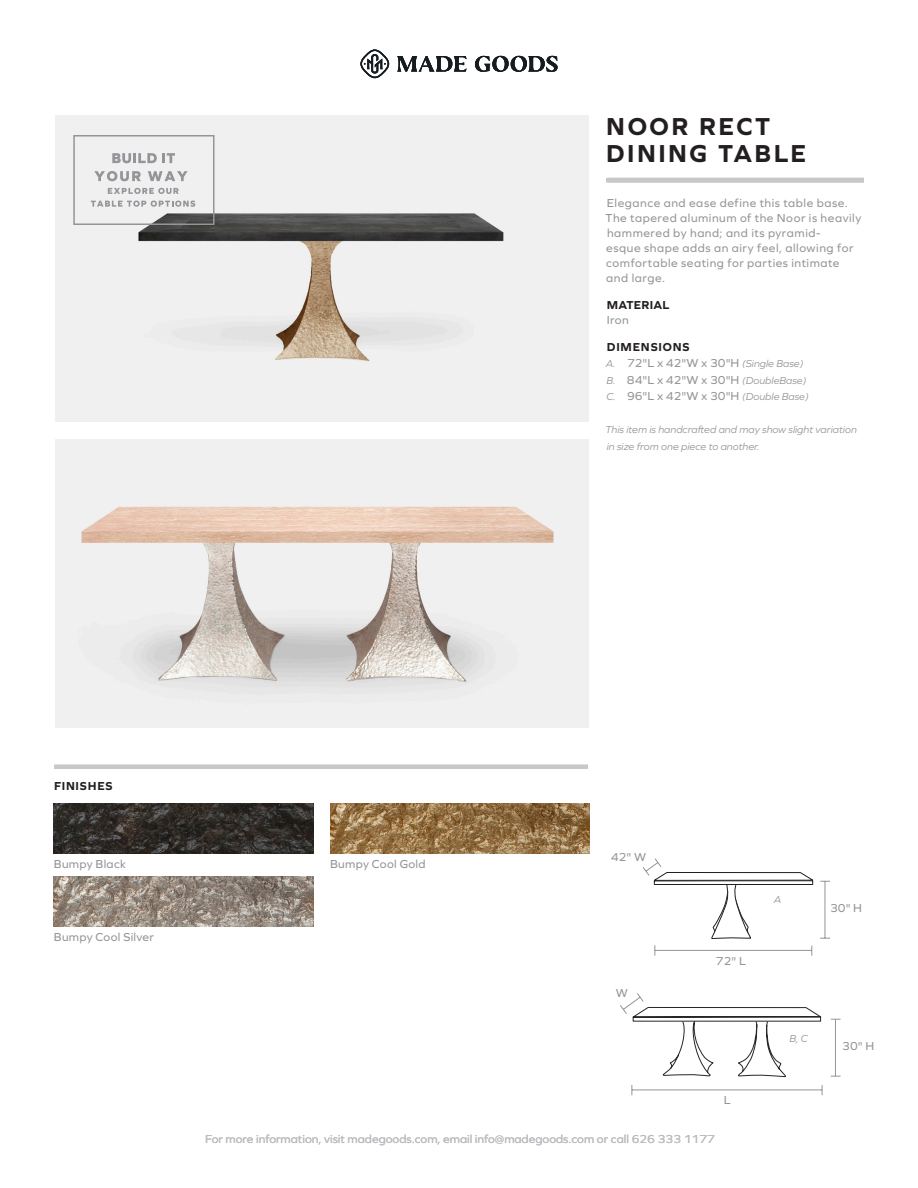
<style>
.page{position:relative;width:918px;height:1188px;background:#fff}
.page>*{position:absolute;margin:0;border:0;box-sizing:border-box;transform-origin:0 0}
.t1{font:700 25.5px/27px "Graphie";letter-spacing:.095em;color:#231f20}
.t2{font:12px/15px "Graphie";letter-spacing:.04em;color:#939598}
.t3{font:12px "Graphie";color:#bcbdc0}
.t4{font:700 12px "Graphie";letter-spacing:.065em;color:#231f20}
.t5{font:700 12px "Graphie";letter-spacing:.015em;color:#231f20}
.t6{font:italic 10.5px/16.5px "Graphie";color:#939598}
.s1{font-style:normal;font-size:12px}
</style>
<div class="page">
<div style="left:606px;top:178px;width:258px;height:5px;background:#c7c8ca"></div>
<svg style="left:397px;top:56px;width:161px;height:16px"></svg>
<svg style="left:360px;top:50px;width:29px;height:28px"></svg>
<div style="left:54px;top:764px;width:534px;height:5px;background:#c7c8ca"></div>
<hr style="left:835px;top:1019px;width:1px;height:57px;background:#939598">
<img style="left:55px;top:116px;width:533px;height:305px">
<img style="left:55px;top:440px;width:533px;height:288px">
<hr style="left:632px;top:1090px;width:190px;height:1px;background:#939598">
<svg style="left:108px;top:188px;width:71px;height:6px"></svg>
<svg style="left:91px;top:201px;width:104px;height:6px"></svg>
<svg style="left:112px;top:153px;width:63px;height:10px"></svg>
<svg style="left:94px;top:171px;width:47px;height:10px"></svg>
<svg style="left:148px;top:171px;width:40px;height:10px"></svg>
<div style="left:73px;top:135px;width:141px;height:90px;border:2px solid #939598"></div>
<img style="left:330px;top:804px;width:260px;height:50px">
<img style="left:54px;top:804px;width:260px;height:50px">
<img style="left:54px;top:877px;width:260px;height:49px">
<svg style="left:642px;top:858px;width:188px;height:98px"></svg>
<svg style="left:620px;top:993px;width:202px;height:85px"></svg>
<p class="t1" style="left:606px;top:112px;width:202px">NOOR RECT<br>DINING TABLE</p>
<p class="t2" style="left:606px;top:195px;width:257px">Elegance and ease define this table base.<br>The tapered aluminum of the Noor is heavily hammered by hand; and its pyramid-<br>esque shape adds an airy feel, allowing for comfortable seating for parties intimate and large.</p>
<p class="t5" style="left:607px;top:298px;width:64px">MATERIAL</p>
<p class="t2" style="left:607px;top:312px;width:23px">Iron</p>
<p class="t4" style="left:607px;top:340px;width:84px">DIMENSIONS</p>
<p class="t6" style="left:606px;top:355px;width:199px">A. <span class="s1">72"L x 42"W x 30"H</span> (Single Base)</p>
<p class="t6" style="left:607px;top:372px;width:202px">B. <span class="s1">84"L x 42"W x 30"H</span> (DoubleBase)</p>
<p class="t6" style="left:606px;top:388px;width:204px">C. <span class="s1">96"L x 42"W x 30"H</span> (Double Base)</p>
<p class="t6" style="left:606px;top:421px;width:253px">This item is handcrafted and may show slight variation in size from one piece to another.</p>
<p class="t4" style="left:54px;top:779px;width:60px">FINISHES</p>
<p class="t2" style="left:54px;top:856px;width:74px">Bumpy Black</p>
<p class="t2" style="left:54px;top:929px;width:102px">Bumpy Cool Silver</p>
<p class="t2" style="left:330px;top:856px;width:97px">Bumpy Cool Gold</p>
<p class="t2" style="left:611px;top:849px;width:37px">42" W</p>
<p class="t2" style="left:616px;top:985px;width:14px">W</p>
<p class="t2" style="left:716px;top:953px;width:32px">72" L</p>
<p class="t2" style="left:724px;top:1093px;width:8px">L</p>
<p class="t3" style="left:205px;top:1132px;width:511px">For more information, visit madegoods.com, email info@madegoods.com or call 626 333 1177</p>
<p class="t6" style="left:774px;top:891px;width:9px">A</p>
<p class="t2" style="left:830px;top:901px;width:33px">30" H</p>
<p class="t6" style="left:790px;top:1030px;width:20px">B, C</p>
<p class="t2" style="left:842px;top:1038px;width:33px">30" H</p>
</div>
